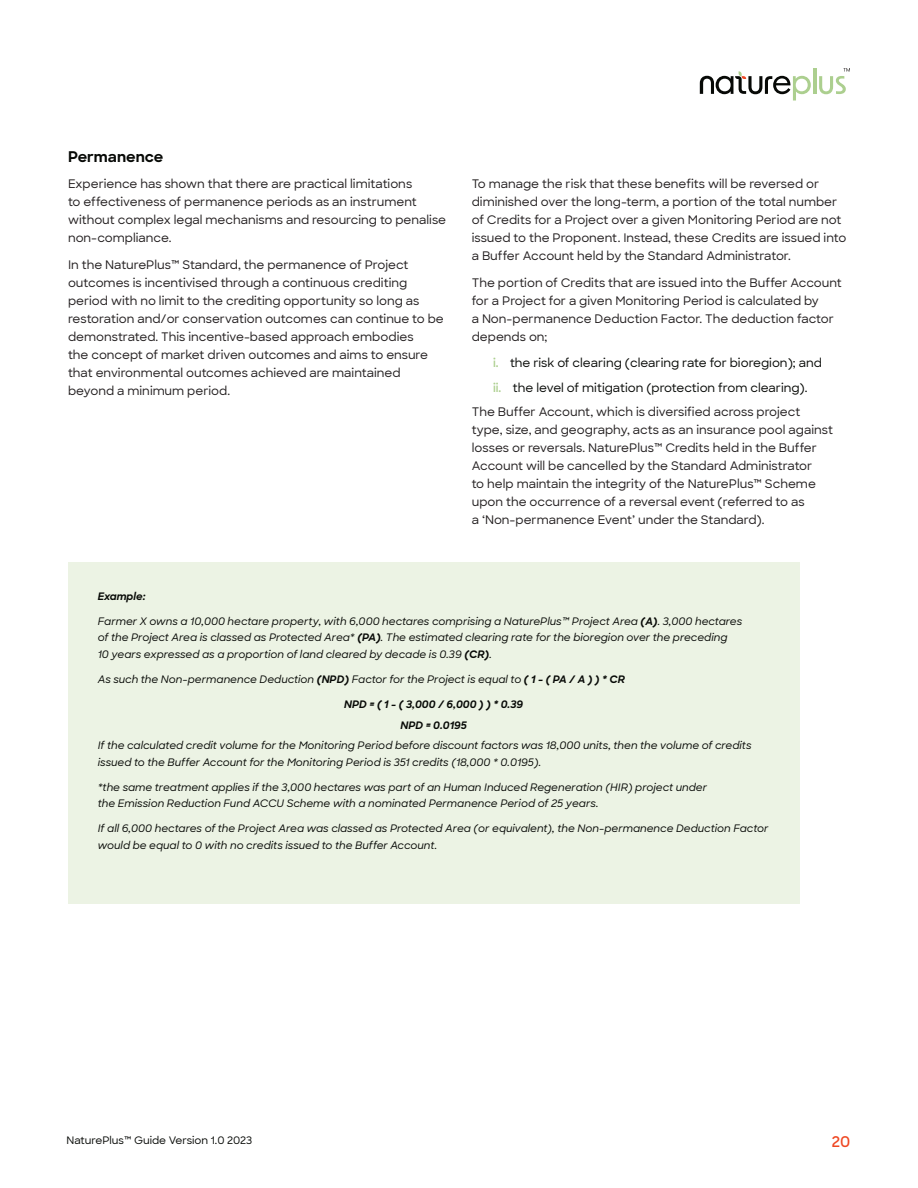
<style>
.page{position:relative;width:918px;height:1188px;background:#fff}
.page>*{position:absolute;margin:0;border:0;box-sizing:border-box;transform-origin:0 0}
.t1{font:700 15px "Sharp Sans";color:#070906}
.t2{font:600 15px "Sharp Sans";color:#ef4722}
.t3{font:500 12px/18px "Sharp Sans";color:#231f20}
.t4{font:500 12px "Sharp Sans";color:#070906}
.t5{font:italic 500 10.5px/16.5px "Sharp Sans";color:#070906}
.t6{font:italic 700 10.5px/20.7px "Sharp Sans";color:#070906;text-align:center}
.t7{font:500 10.5px "Sharp Sans";color:#070906}
.s1{font-weight:600;color:#accf8f}
.s2{font-weight:700}
</style>
<div class="page">
<hr style="left:813px;top:68px;width:3px;height:26px;background:#accf8f">
<svg style="left:700px;top:71px;width:111px;height:29px"></svg>
<svg style="left:819px;top:68px;width:31px;height:26px"></svg>
<div style="left:68px;top:562px;width:731px;height:342px;background:#ecf3e4"></div>
<p class="t1" style="left:68px;top:145px;width:97px">Permanence</p>
<p class="t3" style="left:68px;top:174px;width:380px">Experience has shown that there are practical limitations<br>to effectiveness of permanence periods as an instrument without complex legal mechanisms and resourcing to penalise non-compliance.</p>
<p class="t3" style="left:68px;top:255px;width:377px">In the NaturePlus™ Standard, the permanence of Project outcomes is incentivised through a continuous crediting period with no limit to the crediting opportunity so long as restoration and/or conservation outcomes can continue to be demonstrated. This incentive-based approach embodies<br>the concept of market driven outcomes and aims to ensure that environmental outcomes achieved are maintained beyond a minimum period.</p>
<p class="t3" style="left:472px;top:174px;width:376px">To manage the risk that these benefits will be reversed or diminished over the long-term, a portion of the total number of Credits for a Project over a given Monitoring Period are not issued to the Proponent. Instead, these Credits are issued into a Buffer Account held by the Standard Administrator.</p>
<p class="t3" style="left:472px;top:273px;width:372px">The portion of Credits that are issued into the Buffer Account for a Project for a given Monitoring Period is calculated by<br>a Non-permanence Deduction Factor. The deduction factor depends on;</p>
<p class="t4" style="left:493px;top:354px;width:330px"><span class="s1">i.</span> the risk of clearing (clearing rate for bioregion); and</p>
<p class="t4" style="left:493px;top:378px;width:316px"><span class="s1">ii.</span> the level of mitigation (protection from clearing).</p>
<p class="t3" style="left:472px;top:402px;width:330px">The Buffer Account, which is diversified across project</p>
<p class="t3" style="left:472px;top:420px;width:363px">type, size, and geography, acts as an insurance pool against losses or reversals. NaturePlus™ Credits held in the Buffer Account will be cancelled by the Standard Administrator<br>to help maintain the integrity of the NaturePlus™ Scheme upon the occurrence of a reversal event (referred to as<br>a ‘Non-permanence Event’ under the Standard).</p>
<p class="t6" style="left:98px;top:585px;width:49px">Example:</p>
<p class="t5" style="left:98px;top:612px;width:646px">Farmer X owns a 10,000 hectare property, with 6,000 hectares comprising a NaturePlus™ Project Area <span class="s2">(A)</span>. 3,000 hectares of the Project Area is classed as Protected Area* <span class="s2">(PA)</span>. The estimated clearing rate for the bioregion over the preceding<br>10 years expressed as a proportion of land cleared by decade is 0.39 <span class="s2">(CR)</span>.</p>
<p class="t5" style="left:98px;top:670px;width:529px">As such the Non-permanence Deduction <span class="s2">(NPD)</span> Factor for the Project is equal to <span class="s2">( 1 - ( PA / A ) ) * CR</span></p>
<p class="t6" style="left:344px;top:693px;width:180px">NPD = ( 1 - ( 3,000 / 6,000 ) ) * 0.39<br>NPD = 0.0195</p>
<p class="t5" style="left:98px;top:737px;width:655px">If the calculated credit volume for the Monitoring Period before discount factors was 18,000 units, then the volume of credits issued to the Buffer Account for the Monitoring Period is 351 credits (18,000 * 0.0195).</p>
<p class="t5" style="left:98px;top:778px;width:611px">*the same treatment applies if the 3,000 hectares was part of an Human Induced Regeneration (HIR) project under the Emission Reduction Fund ACCU Scheme with a nominated Permanence Period of 25 years.</p>
<p class="t5" style="left:98px;top:820px;width:672px">If all 6,000 hectares of the Project Area was classed as Protected Area (or equivalent), the Non-permanence Deduction Factor would be equal to 0 with no credits issued to the Buffer Account.</p>
<p class="t7" style="left:67px;top:1133px;width:187px">NaturePlus™ Guide Version 1.0 2023</p>
<p class="t2" style="left:832px;top:1130px;width:20px">20</p>
</div>
